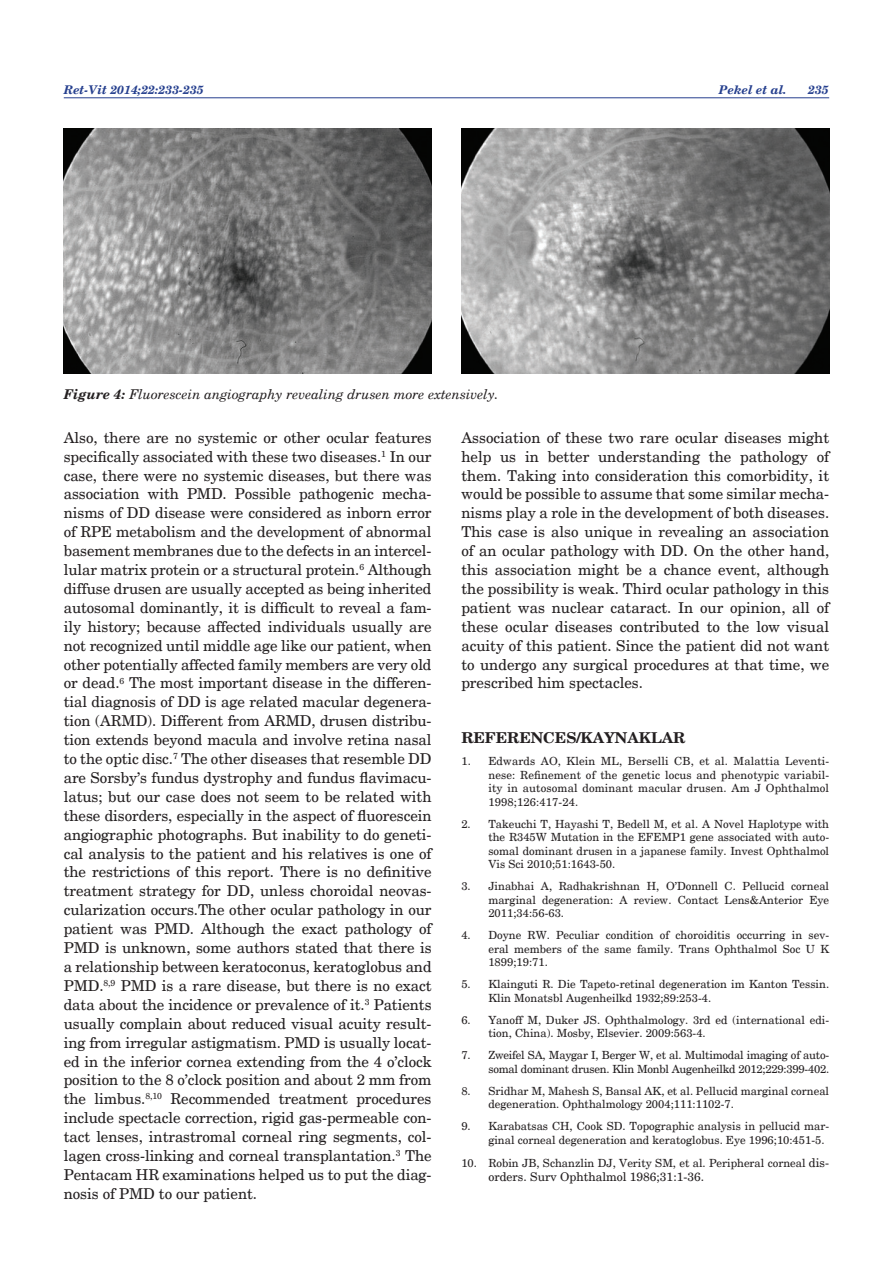
<style>
.page{position:relative;width:893px;height:1263px;background:#fff}
.page>*{position:absolute;margin:0;border:0;box-sizing:border-box;transform-origin:0 0}
.t1{font:15px/18.9px "New Century Schlbk";letter-spacing:-.005em;color:#231f20;text-align:justify}
.t2{font:700 15px "New Century Schlbk";color:#231f20}
.t3{font:italic 13.5px "New Century Schlbk";color:#231f20}
.t4{font:italic 700 12px "New Century Schlbk";color:#253f8e}
.metin{font:12px "New Century Schlbk";color:#231f20}
.metin-2{font:11.25px/13.5px "New Century Schlbk";color:#231f20;text-align:justify}
.metin-3{font:11.25px/13.5px "New Century Schlbk";letter-spacing:-.02em;color:#231f20;text-align:right}
.s1{font-weight:700}
.s2{font-size:12px}
</style>
<div class="page">
<hr style="left:64px;top:97px;width:765px;height:1px;background:#253f8e">
<img style="left:64px;top:129px;width:368px;height:244px">
<img style="left:461px;top:129px;width:368px;height:244px">
<p class="t4" style="left:64px;top:82px;width:142px">Ret-Vit 2014;22:233-235</p>
<p class="t4" style="left:719px;top:82px;width:69px">Pekel et al.</p>
<p class="t4" style="left:808px;top:82px;width:22px">235</p>
<p class="t3" style="left:64px;top:386px;width:436px"><span class="s1">Figure 4:</span> Fluorescein angiography revealing drusen more extensively.</p>
<p class="t1" style="left:64px;top:428px;width:369px">Also, there are no systemic or other ocular features specifically associated with these two diseases.<sup>1</sup> In our case, there were no systemic diseases, but there was association with PMD. Possible pathogenic mecha&shy;nisms of DD disease were considered as inborn error of RPE metabolism and the development of abnormal basement membranes due to the defects in an intercel&shy;lular matrix protein or a structural protein.<sup>6</sup> Although diffuse drusen are usually accepted as being inherited autosomal dominantly, it is difficult to reveal a fam&shy;ily history; because affected individuals usually are not recognized until middle age like our patient, when other potentially affected family members are very old or dead.<sup>6</sup> The most important disease in the differen&shy;tial diagnosis of DD is age related macular degenera&shy;tion (ARMD). Different from ARMD, drusen distribu&shy;tion extends beyond macula and involve retina nasal to the optic disc.<sup>7</sup> The other diseases that resemble DD are Sorsby’s fundus dystrophy and fundus flavimacu&shy;latus; but our case does not seem to be related with these disorders, especially in the aspect of fluorescein angiographic photographs. But inability to do geneti&shy;cal analysis to the patient and his relatives is one of the restrictions of this report. There is no definitive treatment strategy for DD, unless choroidal neovas&shy;cularization occurs.The other ocular pathology in our patient was PMD. Although the exact pathology of PMD is unknown, some authors stated that there is a relationship between keratoconus, keratoglobus and PMD.<sup>8,9</sup> PMD is a rare disease, but there is no exact data about the incidence or prevalence of it.<sup>3</sup> Patients usually complain about reduced visual acuity result&shy;ing from irregular astigmatism. PMD is usually locat&shy;ed in the inferior cornea extending from the 4 o’clock position to the 8 o’clock position and about 2 mm from the limbus.<sup>8,10</sup> Recommended treatment procedures include spectacle correction, rigid gas-permeable con&shy;tact lenses, intrastromal corneal ring segments, col&shy;lagen cross-linking and corneal transplantation.<sup>3</sup> The Pentacam HR examinations helped us to put the diag&shy;nosis of PMD to our patient.</p>
<p class="t1" style="left:461px;top:428px;width:369px">Association of these two rare ocular diseases might help us in better understanding the pathology of them. Taking into consideration this comorbidity, it would be possible to assume that some similar mecha&shy;nisms play a role in the development of both diseases.<br>This case is also unique in revealing an association of an ocular pathology with DD. On the other hand, this association might be a chance event, although the possibility is weak. Third ocular pathology in this patient was nuclear cataract. In our opinion, all of these ocular diseases contributed to the low visual acuity of this patient. Since the patient did not want to undergo any surgical procedures at that time, we prescribed him spectacles.</p>
<p class="t2" style="left:461px;top:728px;width:226px">REFERENCES/KAYNAKLAR</p>
<p class="metin-2" style="left:488px;top:755px;width:342px;text-indent:-27px">1. Edwards AO, Klein ML, Berselli CB, et al. Malattia Leventi&shy;nese: Refinement of the genetic locus and phenotypic variabil&shy;ity in autosomal dominant macular drusen. Am J Ophthalmol 1998;126:417-24.</p>
<p class="metin-2" style="left:488px;top:817px;width:342px;text-indent:-27px">2. Takeuchi T, Hayashi T, Bedell M, et al. A Novel Haplotype with the R345W Mutation in the EFEMP1 gene associated with auto&shy;somal dominant drusen in a japanese family. Invest Ophthalmol Vis Sci 2010;51:1643-50.</p>
<p class="metin-2" style="left:488px;top:880px;width:342px;text-indent:-27px">3. Jinabhai A, Radhakrishnan H, O’Donnell C. Pellucid corneal marginal degeneration: A review. Contact Lens&amp;Anterior Eye 2011;34:56-63.</p>
<p class="metin-2" style="left:488px;top:929px;width:342px;text-indent:-27px">4. Doyne RW. Peculiar condition of choroiditis occurring in sev&shy;eral members of the same family. Trans Ophthalmol Soc U K 1899;19:71.</p>
<p class="metin-2" style="left:488px;top:978px;width:342px;text-indent:-27px">5. Klainguti R. Die Tapeto-retinal degeneration im Kanton Tessin.<br>Klin Monatsbl Augenheilkd 1932;89:253-4.</p>
<p class="metin-2" style="left:488px;top:1013px;width:342px;text-indent:-27px">6. Yanoff M, Duker JS. Ophthalmology. 3rd ed (international edi&shy;tion, China). Mosby, Elsevier. 2009:563-4.</p>
<p class="metin-3" style="left:461px;top:1049px;width:369px">7. Zweifel SA, Maygar I, Berger W, et al. Multimodal imaging of auto&shy;somal dominant drusen. Klin Monbl Augenheilkd 2012;229:399-402.</p>
<p class="metin-2" style="left:488px;top:1084px;width:342px;text-indent:-27px">8. Sridhar M, Mahesh S, Bansal AK, et al. Pellucid marginal corneal degeneration. Ophthalmology 2004;111:1102-7.</p>
<p class="metin-2" style="left:488px;top:1120px;width:342px;text-indent:-27px">9. Karabatsas CH, Cook SD. Topographic analysis in pellucid mar&shy;ginal corneal degeneration and keratoglobus. Eye 1996;10:451-5.</p>
<p class="metin-2" style="left:461px;top:1156px;width:369px">10. Robin JB, Schanzlin DJ, Verity SM, et al. Peripheral corneal <span class="s2">dis-</span></p>
<p class="metin" style="left:488px;top:1169px;width:217px">orders. Surv Ophthalmol 1986;31:1-36.</p>
</div>
